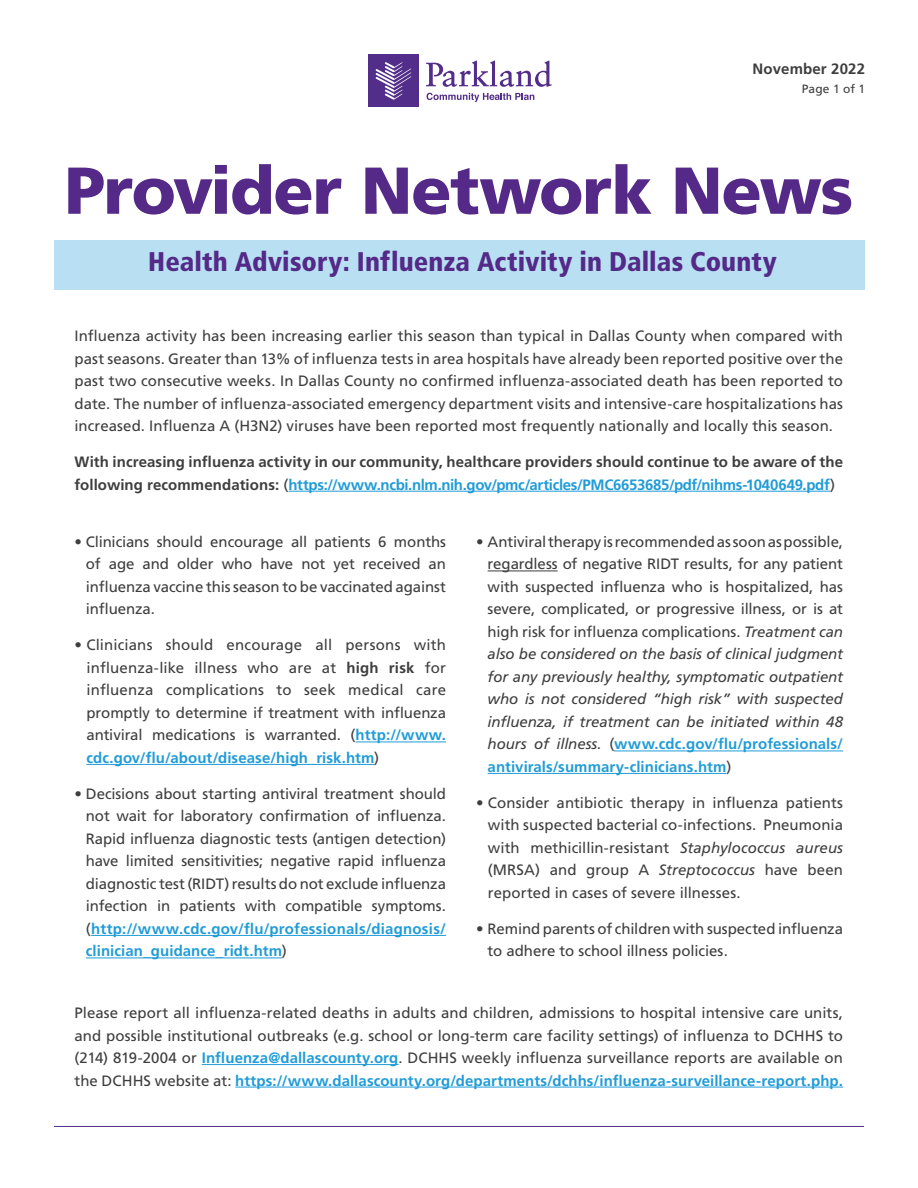
<style>
.page{position:relative;width:918px;height:1188px;background:#fff}
.page>*{position:absolute;margin:0;border:0;box-sizing:border-box;transform-origin:0 0}
.t1{font:900 66.15px "Frutiger LT Std";letter-spacing:-.02em;color:#542988}
.t2{font:900 condensed 27px "Frutiger LT Std";letter-spacing:.005em;color:#542988}
.Para_10_15{font:15px/22.5px "Frutiger LT Std";letter-spacing:-.005em;color:#3e3e3f;text-align:justify}
.Para_10_15-2{font:700 15px/22.5px "Frutiger LT Std";color:#3e3e3f}
.t3{font:12px "Frutiger LT Std";letter-spacing:.01em;color:#3e3e3f}
.s1{font-weight:400}
.s2{color:#219cd7}
.s3{font-weight:700}
.s4{font-weight:700;color:#219cd7}
.s5{font-style:italic}
</style>
<div class="page">
<div style="left:54px;top:240px;width:811px;height:49px;background:#b8dff2"></div>
<hr style="left:54px;top:1126px;width:810px;height:1px;background:#542988">
<div style="left:368px;top:54px;width:51px;height:53px;background:#532d8a"></div>
<svg style="left:376px;top:62px;width:35px;height:38px"></svg>
<svg style="left:426px;top:60px;width:126px;height:27px"></svg>
<svg style="left:427px;top:93px;width:107px;height:9px"></svg>
<hr style="left:289px;top:491px;width:541px;height:1px;background:#219cd7">
<hr style="left:356px;top:742px;width:90px;height:1px;background:#219cd7">
<hr style="left:86px;top:764px;width:288px;height:1px;background:#219cd7">
<hr style="left:91px;top:935px;width:355px;height:1px;background:#219cd7">
<hr style="left:86px;top:958px;width:196px;height:1px;background:#219cd7">
<hr style="left:488px;top:571px;width:70px;height:1px;background:#3e3e3f">
<hr style="left:614px;top:751px;width:229px;height:1px;background:#219cd7">
<hr style="left:488px;top:773px;width:238px;height:1px;background:#219cd7">
<hr style="left:202px;top:1064px;width:197px;height:1px;background:#219cd7">
<hr style="left:235px;top:1087px;width:608px;height:1px;background:#219cd7">
<p class="Para_10_15-2" style="left:752px;top:58px;width:114px">November 2022</p>
<p class="t3" style="left:802px;top:82px;width:65px">Page 1 of 1</p>
<p class="t1" style="left:65px;top:151px;width:790px">Provider Network News</p>
<p class="t2" style="left:148px;top:246px;width:630px">Health Advisory: Influenza Activity in Dallas County</p>
<p class="Para_10_15" style="left:75px;top:325px;width:770px">Influenza activity has been increasing earlier this season than typical in Dallas County when compared with past seasons. Greater than 13% of influenza tests in area hospitals have already been reported positive over the past two consecutive weeks. In Dallas County no confirmed influenza-associated death has been reported to date. The number of influenza-associated emergency department visits and intensive-care hospitalizations has increased. Influenza A (H3N2) viruses have been reported most frequently nationally and locally this season.</p>
<p class="Para_10_15-2" style="left:75px;top:451px;width:770px">With increasing influenza activity in our community, healthcare providers should continue to be aware of the following recommendations: <span class="s1">(</span><span class="s2">https://www.ncbi.nlm.nih.gov/pmc/articles/PMC6653685/pdf/nihms-1040649.pdf</span><span class="s1">)</span></p>
<p class="Para_10_15" style="left:86px;top:531px;width:362px;text-indent:-11px">• Clinicians should encourage all patients 6 months of age and older who have not yet received an influenza vaccine this season to be vaccinated against influenza.</p>
<p class="Para_10_15" style="left:86px;top:634px;width:361px;text-indent:-12px">• Clinicians should encourage all persons with influenza-like illness who are at <span class="s3">high risk</span> for influenza complications to seek medical care promptly to determine if treatment with influenza antiviral medications is warranted. (<span class="s4">http://www. cdc.gov/flu/about/disease/high_risk.htm</span>)</p>
<p class="Para_10_15" style="left:86px;top:783px;width:362px;text-indent:-11px">• Decisions about starting antiviral treatment should not wait for laboratory confirmation of influenza.<br>Rapid influenza diagnostic tests (antigen detection) have limited sensitivities; negative rapid influenza diagnostic test (RIDT) results do not exclude influenza infection in patients with compatible symptoms. (<span class="s4">http://www.cdc.gov/flu/professionals/diagnosis/ clinician_guidance_ridt.htm</span>)</p>
<p class="Para_10_15" style="left:488px;top:531px;width:357px;text-indent:-11px">• Antiviral therapy is recommended as soon as possible, regardless of negative RIDT results, for any patient with suspected influenza who is hospitalized, has severe, complicated, or progressive illness, or is at high risk for influenza complications. <span class="s5">Treatment can also be considered on the basis of clinical judgment for any previously healthy, symptomatic outpatient who is not considered “high risk” with suspected influenza, if treatment can be initiated within 48 hours of illness.</span> (<span class="s4">www.cdc.gov/flu/professionals/ antivirals/summary-clinicians.htm</span>)</p>
<p class="Para_10_15" style="left:488px;top:792px;width:357px;text-indent:-12px">• Consider antibiotic therapy in influenza patients with suspected bacterial co-infections. Pneumonia with methicillin-resistant <span class="s5">Staphylococcus aureus </span>(MRSA) and group A <span class="s5">Streptococcus</span> have been reported in cases of severe illnesses.</p>
<p class="Para_10_15" style="left:488px;top:918px;width:357px;text-indent:-11px">• Remind parents of children with suspected influenza to adhere to school illness policies.</p>
<p class="Para_10_15" style="left:75px;top:1002px;width:770px">Please report all influenza-related deaths in adults and children, admissions to hospital intensive care units, and possible institutional outbreaks (e.g. school or long-term care facility settings) of influenza to DCHHS to (214) 819-2004 or <span class="s4">Influenza@dallascounty.org</span>. DCHHS weekly influenza surveillance reports are available on the DCHHS website at: <span class="s4">https://www.dallascounty.org/departments/dchhs/influenza-surveillance-report.php.</span></p>
</div>
